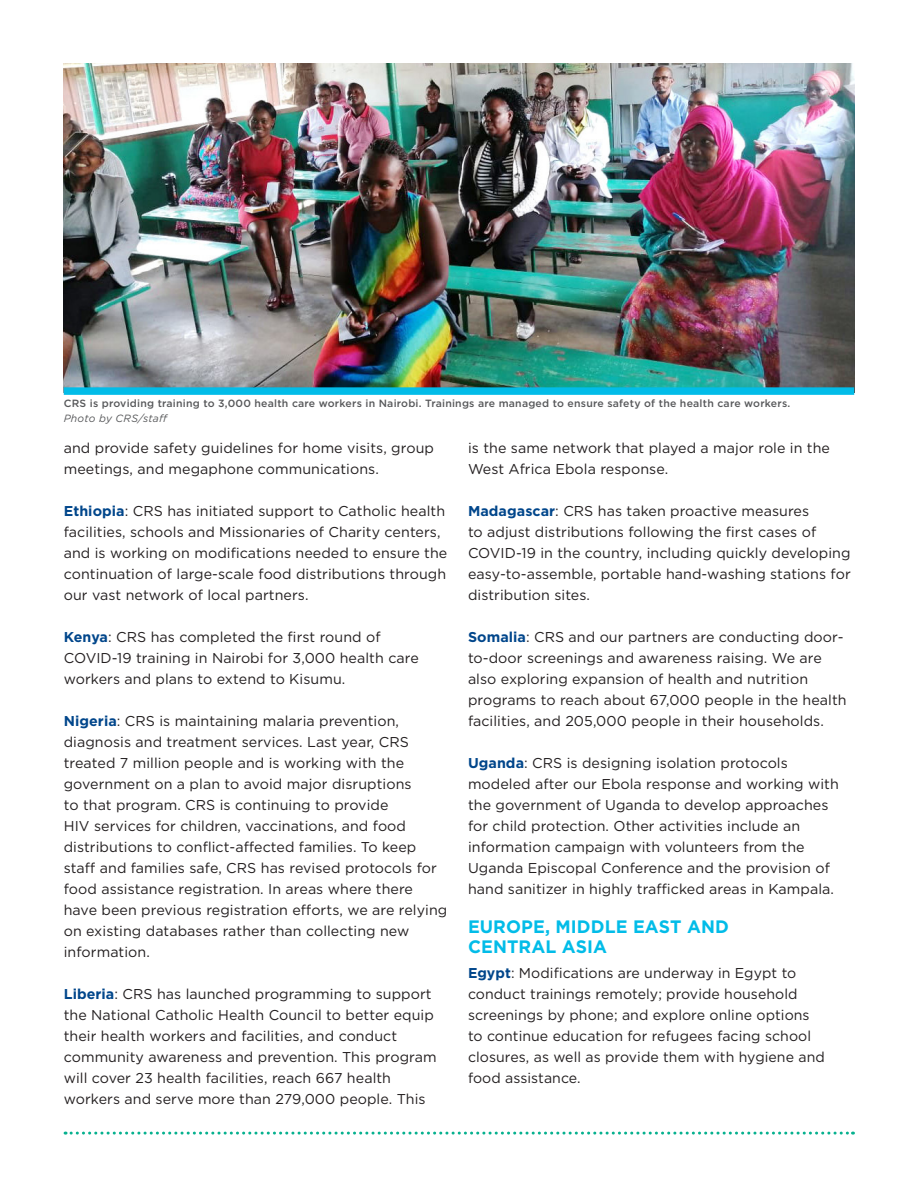
<style>
.page{position:relative;width:918px;height:1188px;background:#fff}
.page>*{position:absolute;margin:0;border:0;box-sizing:border-box;transform-origin:0 0}
.Subhead_Gotham{font:700 18px/19.5px "Gotham";letter-spacing:.005em;color:#02bce8}
.Body_1{font:14.25px/21px "Gotham";letter-spacing:.005em;color:#231f20}
.t1{font:500 10.5px/15px "Gotham";letter-spacing:.02em;color:#57585a}
.s1{font-weight:400;font-style:italic}
.s2{font-weight:700;color:#01468b}
</style>
<div class="page">
<svg style="left:65px;top:1132px;width:788px;height:3px"></svg>
<img style="left:64px;top:64px;width:790px;height:323px">
<div style="left:64px;top:387px;width:790px;height:8px;background:#02bce8"></div>
<p class="t1" style="left:64px;top:396px;width:728px">CRS is providing training to 3,000 health care workers in Nairobi. Trainings are managed to ensure safety of the health care workers.<br><span class="s1">Photo by CRS/staff</span></p>
<p class="Body_1" style="left:64px;top:437px;width:372px">and provide safety guidelines for home visits, group meetings, and megaphone communications.</p>
<p class="Body_1" style="left:64px;top:500px;width:385px"><span class="s2">Ethiopia</span>: CRS has initiated support to Catholic health facilities, schools and Missionaries of Charity centers, and is working on modifications needed to ensure the continuation of large-scale food distributions through our vast network of local partners.</p>
<p class="Body_1" style="left:64px;top:626px;width:357px"><span class="s2">Kenya</span>: CRS has completed the first round of<br>COVID-19 training in Nairobi for 3,000 health care workers and plans to extend to Kisumu.</p>
<p class="Body_1" style="left:64px;top:710px;width:385px"><span class="s2">Nigeria</span>: CRS is maintaining malaria prevention, diagnosis and treatment services. Last year, CRS treated 7 million people and is working with the government on a plan to avoid major disruptions<br>to that program. CRS is continuing to provide<br>HIV services for children, vaccinations, and food distributions to conflict-affected families. To keep staff and families safe, CRS has revised protocols for food assistance registration. In areas where there have been previous registration efforts, we are relying on existing databases rather than collecting new information.</p>
<p class="Body_1" style="left:64px;top:983px;width:374px"><span class="s2">Liberia</span>: CRS has launched programming to support the National Catholic Health Council to better equip their health workers and facilities, and conduct community awareness and prevention. This program will cover 23 health facilities, reach 667 health workers and serve more than 279,000 people. This</p>
<p class="Body_1" style="left:468px;top:437px;width:364px">is the same network that played a major role in the<br>West Africa Ebola response.</p>
<p class="Body_1" style="left:468px;top:500px;width:384px"><span class="s2">Madagascar</span>: CRS has taken proactive measures<br>to adjust distributions following the first cases of COVID-19 in the country, including quickly developing easy-to-assemble, portable hand-washing stations for distribution sites.</p>
<p class="Body_1" style="left:468px;top:626px;width:380px"><span class="s2">Somalia</span>: CRS and our partners are conducting door&shy;to-door screenings and awareness raising. We are also exploring expansion of health and nutrition programs to reach about 67,000 people in the health facilities, and 205,000 people in their households.</p>
<p class="Body_1" style="left:468px;top:752px;width:372px"><span class="s2">Uganda</span>: CRS is designing isolation protocols modeled after our Ebola response and working with the government of Uganda to develop approaches for child protection. Other activities include an information campaign with volunteers from the Uganda Episcopal Conference and the provision of hand sanitizer in highly trafficked areas in Kampala.</p>
<p class="Subhead_Gotham" style="left:468px;top:917px;width:263px">EUROPE, MIDDLE EAST AND<br>CENTRAL ASIA</p>
<p class="Body_1" style="left:468px;top:962px;width:358px"><span class="s2">Egypt</span>: Modifications are underway in Egypt to conduct trainings remotely; provide household screenings by phone; and explore online options to continue education for refugees facing school closures, as well as provide them with hygiene and food assistance.</p>
</div>
